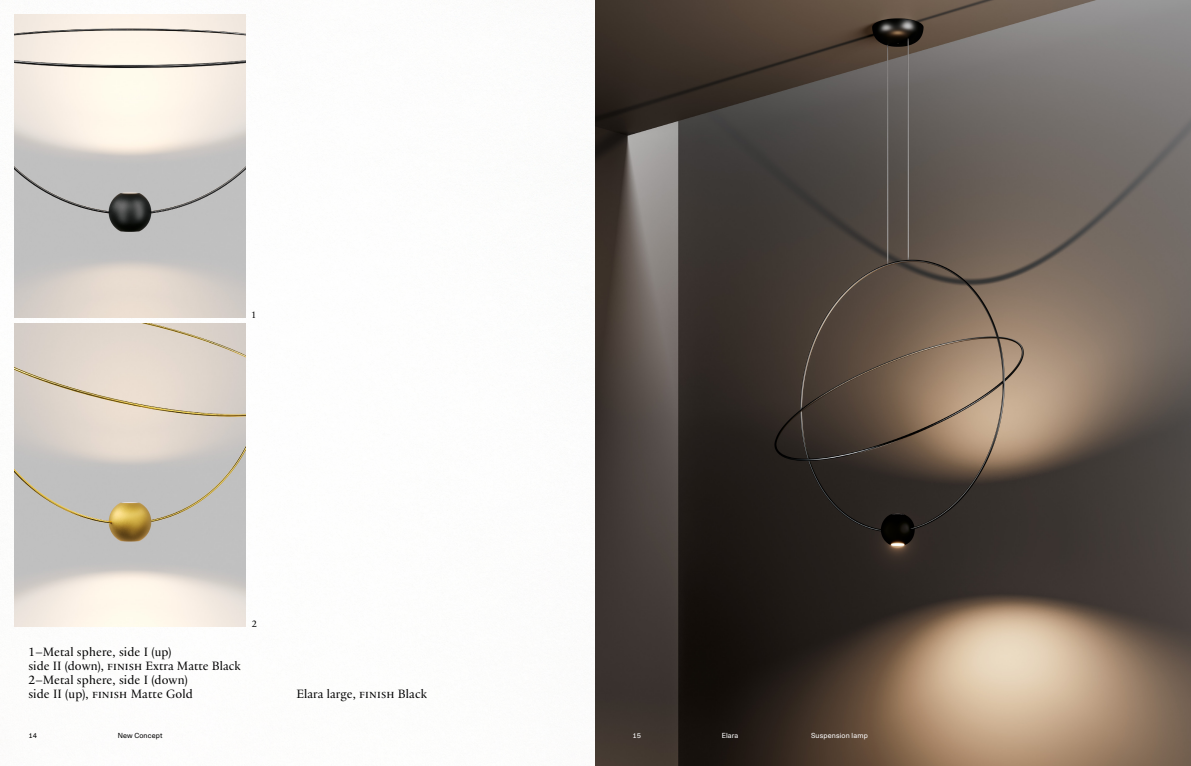
<style>
.page{position:relative;width:1191px;height:766px;background:#fff}
.page>*{position:absolute;margin:0;border:0;box-sizing:border-box;transform-origin:0 0}
.t1{font:13px/14px "Practice";letter-spacing:.01em;color:#000}
.t2{font:10px "Practice";color:#000}
.t3{font:7px "Unica 77 LL";letter-spacing:.025em;color:#fff}
.t4{font:7px "Unica 77 LL";letter-spacing:.025em;color:#000}
</style>
<div class="page">
<img style="left:14px;top:323px;width:232px;height:303px">
<img style="left:14px;top:14px;width:232px;height:303px">
<img style="left:595px;top:0;width:596px;height:765px">
<p class="t2" style="left:252px;top:308px;width:5px">1</p>
<p class="t1" style="left:28px;top:644px;width:214px">1 –Metal sphere, side I (up)<br>side II (down), Finish Extra Matte Black<br>2–Metal sphere, side I (down)<br>side II (up), Finish Matte Gold</p>
<p class="t2" style="left:252px;top:617px;width:7px">2</p>
<p class="t1" style="left:296px;top:686px;width:132px">Elara large, Finish Black</p>
<p class="t4" style="left:28px;top:730px;width:10px">14</p>
<p class="t4" style="left:118px;top:730px;width:46px">New Concept</p>
<p class="t3" style="left:632px;top:730px;width:10px">15</p>
<p class="t3" style="left:721px;top:730px;width:18px">Elara</p>
<p class="t3" style="left:811px;top:730px;width:58px">Suspension lamp</p>
</div>
